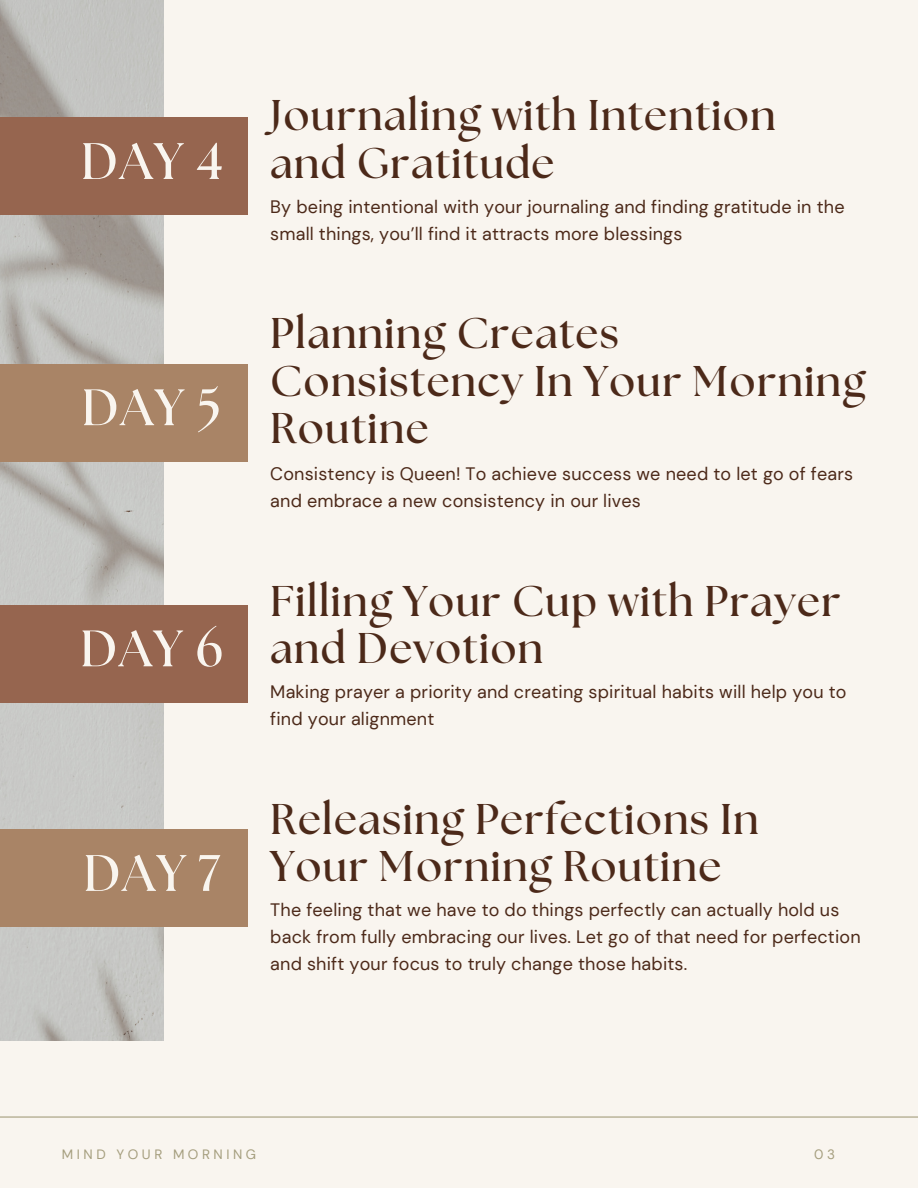
<style>
.page{position:relative;width:918px;height:1188px;background:#f9f5ef}
.page>*{position:absolute;margin:0;border:0;box-sizing:border-box;transform-origin:0 0}
.t1{font:700 51.15px "The Seasons";letter-spacing:.03em;color:#f9f5ef}
.t2{font:700 42.9px/47.2px "The Seasons";letter-spacing:.03em;color:#4c2919}
.t3{font:18px/27px "DM Sans";letter-spacing:.01em;color:#4c2919}
.t4{font:13.5px "DM Sans";letter-spacing:.26em;color:#a59e7e}
</style>
<div class="page">
<img style="left:0;top:0;width:163px;height:1041px">
<hr style="left:0;top:1116px;width:918px;height:2px;background:#a59e7e">
<div style="left:0;top:364px;width:247px;height:98px;background:#a98466"></div>
<div style="left:0;top:605px;width:247px;height:98px;background:#96654f"></div>
<div style="left:0;top:829px;width:247px;height:98px;background:#a98466"></div>
<div style="left:0;top:118px;width:247px;height:97px;background:#96654f"></div>
<h1 class="t1" style="left:81px;top:138px;width:143px">DAY 4</h1>
<h1 class="t1" style="left:82px;top:384px;width:142px">DAY 5</h1>
<h1 class="t1" style="left:80px;top:625px;width:144px">DAY 6</h1>
<h1 class="t1" style="left:83px;top:850px;width:138px">DAY 7</h1>
<h2 class="t2" style="left:270px;top:94px;width:507px">Journaling with Intention and Gratitude</h2>
<p class="t3" style="left:270px;top:193px;width:576px">By being intentional with your journaling and finding gratitude in the small things, you’ll find it attracts more blessings</p>
<h2 class="t2" style="left:270px;top:312px;width:597px">Planning Creates<br>Consistency In Your Morning<br>Routine</h2>
<p class="t3" style="left:270px;top:461px;width:584px">Consistency is Queen! To achieve success we need to let go of fears and embrace a new consistency in our lives</p>
<h2 class="t2" style="left:270px;top:579px;width:572px">Filling Your Cup with Prayer and Devotion</h2>
<p class="t3" style="left:270px;top:679px;width:578px">Making prayer a priority and creating spiritual habits will help you to find your alignment</p>
<h2 class="t2" style="left:270px;top:797px;width:490px">Releasing Perfections In<br>Your Morning Routine</h2>
<p class="t3" style="left:270px;top:897px;width:592px">The feeling that we have to do things perfectly can actually hold us back from fully embracing our lives. Let go of that need for perfection and shift your focus to truly change those habits.</p>
<p class="t4" style="left:62px;top:1146px;width:196px">MIND YOUR MORNING</p>
<p class="t4" style="left:814px;top:1146px;width:22px">0 3</p>
</div>
